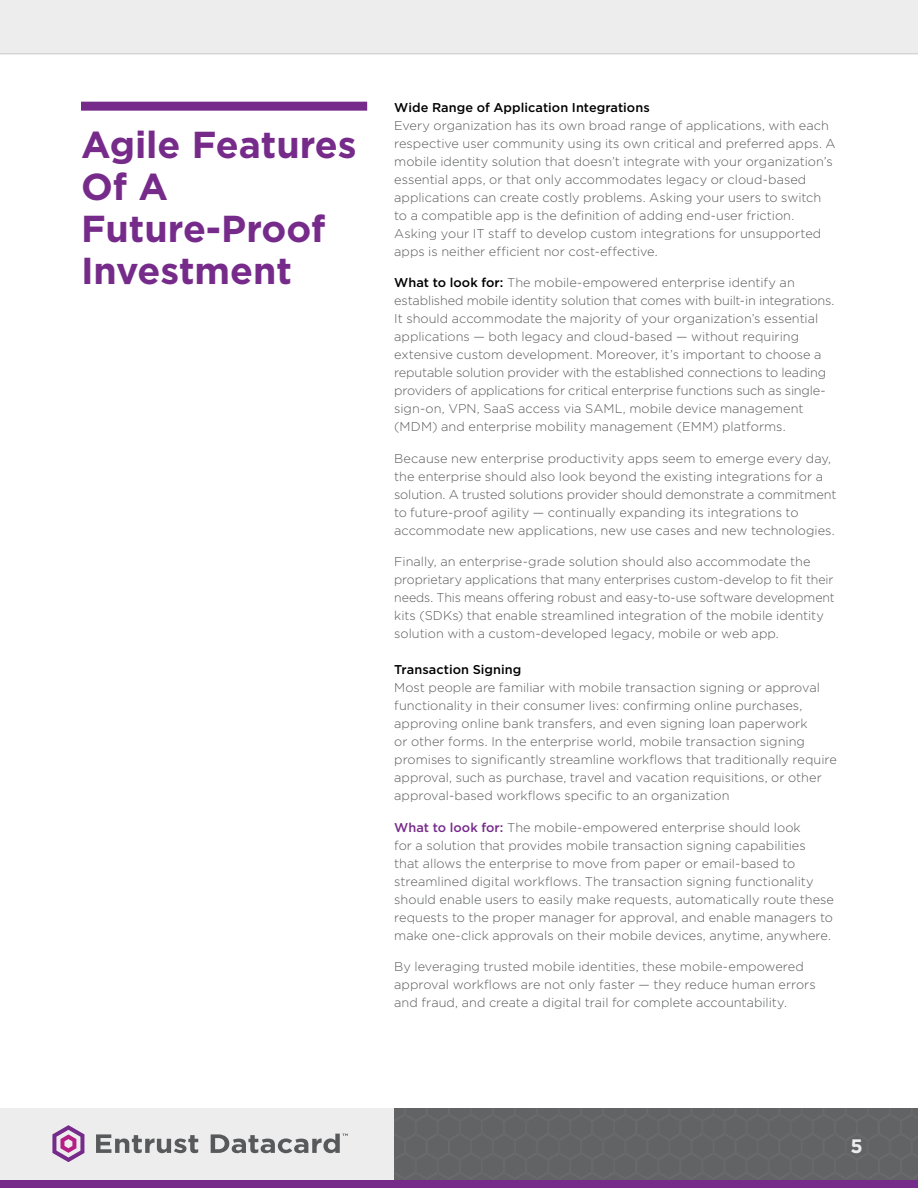
<style>
.page{position:relative;width:918px;height:1188px;background:#fff}
.page>*{position:absolute;margin:0;border:0;box-sizing:border-box;transform-origin:0 0}
.t1{font:700 37.5px/42px "Gotham";color:#762b8a}
.t2{font:700 19.5px "Gotham";color:#ededee}
.t3{font:300 12.75px/18px "Gotham";color:#58595b}
.t4{font:500 12.75px "Gotham";letter-spacing:.005em;color:#000}
.s1{font-weight:500;color:#000}
.s2{font-weight:500;color:#762b8a}
</style>
<div class="page">
<div style="left:0;top:0;width:918px;height:54px;background:#ededee"></div>
<svg style="left:0;top:1108px;width:918px;height:80px;background:#969799"></svg>
<div style="left:0;top:1180px;width:918px;height:8px;background:#762b8a"></div>
<svg style="left:96px;top:1134px;width:102px;height:19px;background:#a8a9aa"></svg>
<svg style="left:211px;top:1134px;width:137px;height:19px;background:#acadae"></svg>
<svg style="left:52px;top:1125px;width:32px;height:37px"></svg>
<div style="left:81px;top:102px;width:286px;height:9px;background:#762b8a"></div>
<h1 class="t1" style="left:81px;top:123px;width:277px">Agile Features<br>Of A<br>Future‑Proof<br>Investment</h1>
<p class="t4" style="left:394px;top:100px;width:257px">Wide Range of Application Integrations</p>
<p class="t3" style="left:394px;top:116px;width:443px">Every organization has its own broad range of applications, with each respective user community using its own critical and preferred apps. A mobile identity solution that doesn’t integrate with your organization’s essential apps, or that only accommodates legacy or cloud-based applications can create costly problems. Asking your users to switch to a compatible app is the definition of adding end-user friction.<br>Asking your IT staff to develop custom integrations for unsupported apps is neither efficient nor cost-effective.</p>
<p class="t3" style="left:394px;top:274px;width:442px"><span class="s1">What to look for:</span> The mobile-empowered enterprise identify an established mobile identity solution that comes with built-in integrations.<br>It should accommodate the majority of your organization’s essential applications — both legacy and cloud-based — without requiring extensive custom development. Moreover, it’s important to choose a reputable solution provider with the established connections to leading providers of applications for critical enterprise functions such as single&shy;sign-on, VPN, SaaS access via SAML, mobile device management (MDM) and enterprise mobility management (EMM) platforms.</p>
<p class="t3" style="left:394px;top:449px;width:444px">Because new enterprise productivity apps seem to emerge every day, the enterprise should also look beyond the existing integrations for a solution. A trusted solutions provider should demonstrate a commitment to future-proof agility — continually expanding its integrations to accommodate new applications, new use cases and new technologies.</p>
<p class="t3" style="left:394px;top:553px;width:442px">Finally, an enterprise-grade solution should also accommodate the proprietary applications that many enterprises custom-develop to fit their needs. This means offering robust and easy-to-use software development kits (SDKs) that enable streamlined integration of the mobile identity solution with a custom-developed legacy, mobile or web app.</p>
<p class="t4" style="left:394px;top:662px;width:129px">Transaction Signing</p>
<p class="t3" style="left:394px;top:679px;width:444px">Most people are familiar with mobile transaction signing or approval functionality in their consumer lives: confirming online purchases, approving online bank transfers, and even signing loan paperwork<br>or other forms. In the enterprise world, mobile transaction signing promises to significantly streamline workflows that traditionally require approval, such as purchase, travel and vacation requisitions, or other approval-based workflows specific to an organization</p>
<p class="t3" style="left:394px;top:818px;width:441px"><span class="s2">What to look for:</span> The mobile-empowered enterprise should look<br>for a solution that provides mobile transaction signing capabilities that allows the enterprise to move from paper or email-based to streamlined digital workflows. The transaction signing functionality should enable users to easily make requests, automatically route these requests to the proper manager for approval, and enable managers to make one-click approvals on their mobile devices, anytime, anywhere.</p>
<p class="t3" style="left:394px;top:958px;width:423px">By leveraging trusted mobile identities, these mobile-empowered approval workflows are not only faster — they reduce human errors and fraud, and create a digital trail for complete accountability.</p>
<h2 class="t2" style="left:851px;top:1135px;width:14px">5</h2>
</div>
